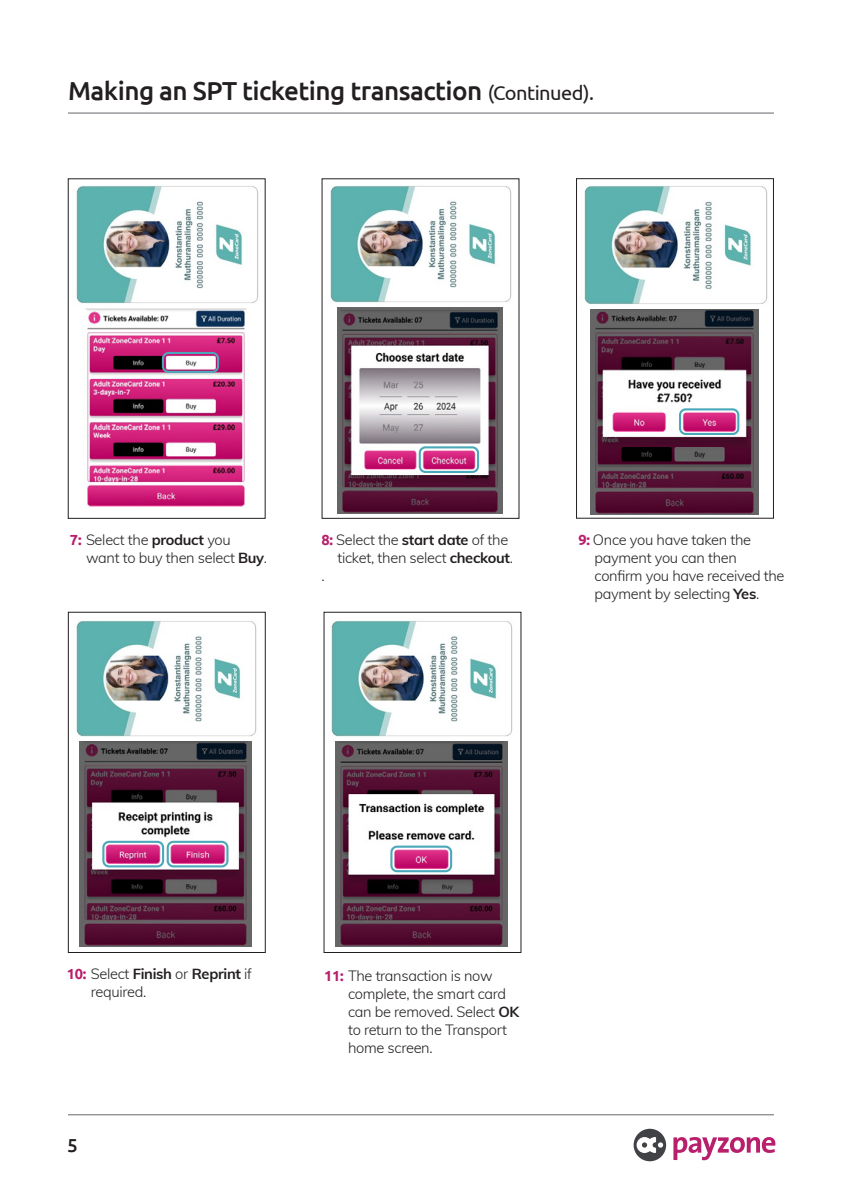
<style>
.page{position:relative;width:842px;height:1191px;background:#fff}
.page>*{position:absolute;margin:0;border:0;box-sizing:border-box;transform-origin:0 0}
.t1{font:500 26px "Ubuntu";letter-spacing:-.02em;color:#231f20}
.t2{font:500 18.8px "Ubuntu";color:#231f20}
.t3{font:300 14.6px/18px "Muli";letter-spacing:-.02em;color:#231f20}
.t4{font:700 14.6px "Muli";letter-spacing:-.02em;color:#231f20}
.s1{font-weight:400;font-size:20px}
.s2{font-family:"Ubuntu";font-weight:700;color:#b8206c}
.s3{font-weight:700}
.s4{font-family:"Ubuntu";color:#b8206c}
.s5{font-weight:300}
</style>
<div class="page">
<hr style="left:68px;top:113px;width:706px;height:1px;background:#64666a">
<hr style="left:68px;top:1114px;width:706px;height:1px;background:#64666a">
<div style="left:634px;top:1128px;width:32px;height:33px;background:#404245;border-radius:50%"></div>
<svg style="left:637px;top:1137px;width:26px;height:16px"></svg>
<svg style="left:673px;top:1137px;width:102px;height:23px"></svg>
<div style="left:68px;top:178px;width:197px;height:340px;border:1px solid #231f20"></div>
<div style="left:576px;top:178px;width:198px;height:340px;border:1px solid #231f20"></div>
<div style="left:68px;top:612px;width:198px;height:340px;border:1px solid #231f20"></div>
<img style="left:337px;top:307px;width:165px;height:207px">
<img style="left:330px;top:185px;width:182px;height:118px">
<img style="left:85px;top:308px;width:162px;height:199px">
<img style="left:76px;top:185px;width:183px;height:119px">
<img style="left:591px;top:309px;width:167px;height:205px">
<img style="left:584px;top:185px;width:184px;height:120px">
<img style="left:79px;top:741px;width:173px;height:205px">
<img style="left:76px;top:620px;width:181px;height:117px">
<img style="left:335px;top:741px;width:173px;height:205px">
<img style="left:331px;top:620px;width:182px;height:117px">
<div style="left:162px;top:352px;width:57px;height:21px;border:2px solid #4aa8ba;border-radius:6px"></div>
<div style="left:419px;top:446px;width:60px;height:27px;border:2px solid #4aa8ba;border-radius:6px"></div>
<div style="left:102px;top:840px;width:62px;height:27px;border:2px solid #4aa8ba;border-radius:6px"></div>
<div style="left:167px;top:840px;width:61px;height:27px;border:2px solid #4aa8ba;border-radius:6px"></div>
<div style="left:390px;top:845px;width:62px;height:27px;border:2px solid #4aa8ba;border-radius:6px"></div>
<div style="left:679px;top:408px;width:60px;height:27px;border:2px solid #4aa8ba;border-radius:6px"></div>
<p class="t1" style="left:68px;top:74px;width:528px">Making an SPT ticketing transaction <span class="s1">(Continued).</span></p>
<p class="t3" style="left:86px;top:530px;width:183px;text-indent:-16px"><span class="s2">7:</span> Select the <span class="s3">product</span> you want to buy then select <span class="s3">Buy</span>.</p>
<p class="t3" style="left:337px;top:530px;width:177px;text-indent:-16px"><span class="s2">8:</span> Select the <span class="s3">start date</span> of the ticket, then select <span class="s3">checkout</span>.</p>
<p class="t3" style="left:321px;top:566px;width:5px">.</p>
<p class="t3" style="left:594px;top:530px;width:192px;text-indent:-16px"><span class="s2">9:</span> Once you have taken the payment you can then confirm you have received the payment by selecting <span class="s3">Yes</span>.</p>
<p class="t4" style="left:67px;top:963px;width:187px"><span class="s4">10:</span> <span class="s5">Select</span> Finish <span class="s5">or</span> Reprint <span class="s5">if</span></p>
<p class="t3" style="left:91px;top:982px;width:57px">required.</p>
<p class="t2" style="left:67px;top:1133px;width:12px">5</p>
<p class="t3" style="left:348px;top:965px;width:173px;text-indent:-24px"><span class="s2">11:</span> The transaction is now complete, the smart card can be removed. Select <span class="s3">OK </span>to return to the Transport home screen.</p>
</div>
